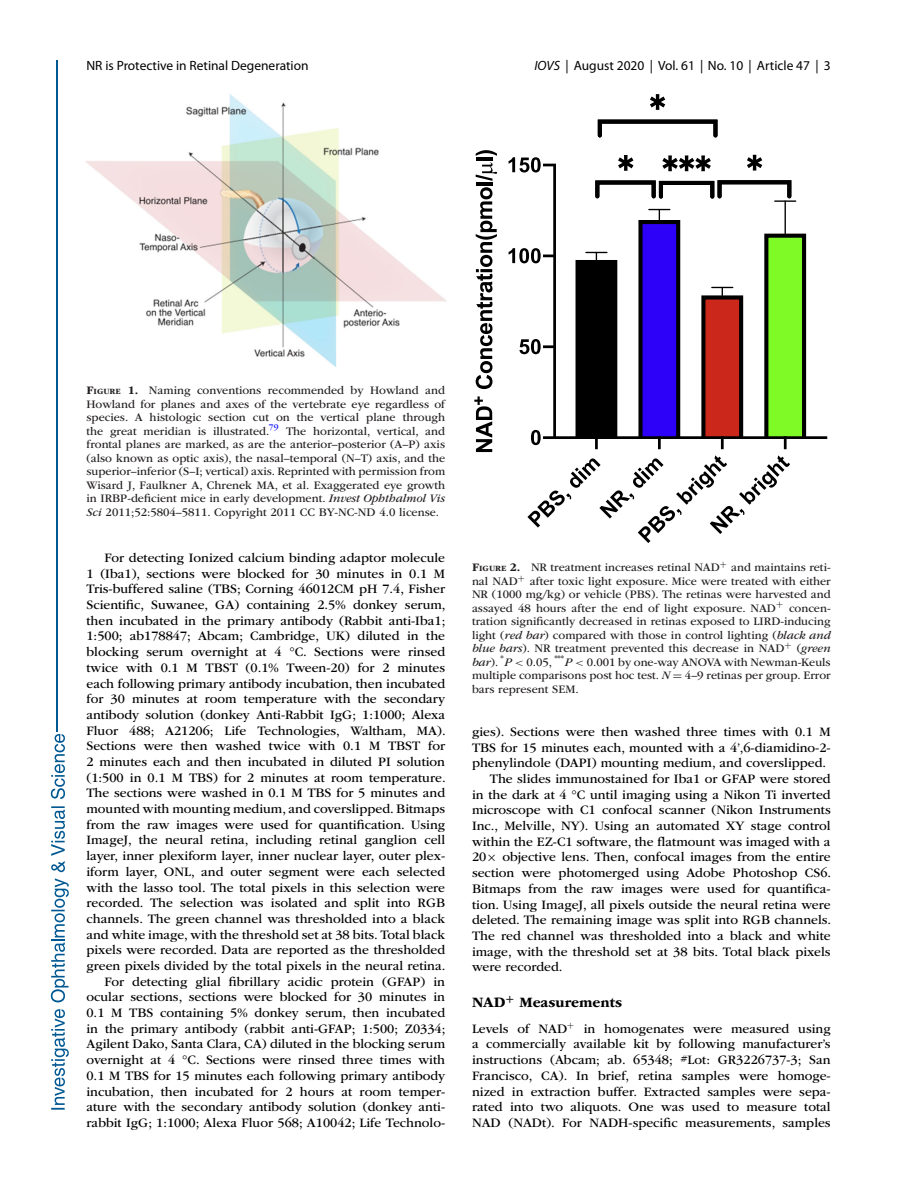
<style>
.page{position:relative;width:918px;height:1188px;background:#fff}
.page>*{position:absolute;margin:0;border:0;box-sizing:border-box;transform-origin:0 0}
.t1{font:700 15px "ITC Garamond Std";color:#000}
.t2{font:13.5px/15.8px "ITC Garamond Std";color:#000;text-align:right}
.t3{font:13.5px "Myriad Pro";color:#000}
.t4{font:12px/13.5px "ITC Garamond Std";color:#231f20;text-align:justify}
.s1{font-style:italic}
.s2{font-weight:700}
.s3{font-weight:700;font-size:8.4px}
.s4{font-family:"RMTMI"}
.s5{font-family:"MTSY"}
</style>
<div class="page">
<hr style="left:57px;top:60px;width:1px;height:672px;background:#005892">
<svg style="left:51px;top:734px;width:18px;height:376px"></svg>
<img style="left:86px;top:94px;width:360px;height:272px">
<div style="left:578px;top:262px;width:37px;height:176px;background:#000"></div>
<div style="left:576px;top:260px;width:41px;height:180px;border:4px solid #000"></div>
<div style="left:641px;top:222px;width:37px;height:216px;background:#2d00f7"></div>
<div style="left:638px;top:220px;width:42px;height:220px;border:4px solid #000"></div>
<div style="left:703px;top:297px;width:38px;height:141px;background:#cc271b"></div>
<div style="left:701px;top:295px;width:42px;height:145px;border:4px solid #000"></div>
<div style="left:766px;top:236px;width:38px;height:202px;background:#7ffa27"></div>
<div style="left:764px;top:234px;width:42px;height:206px;border:4px solid #000"></div>
<hr style="left:555px;top:436px;width:272px;height:3px;background:#000">
<svg style="left:595px;top:439px;width:3px;height:9px"></svg>
<svg style="left:658px;top:439px;width:3px;height:9px"></svg>
<svg style="left:721px;top:439px;width:3px;height:9px"></svg>
<svg style="left:784px;top:439px;width:3px;height:9px"></svg>
<svg style="left:527px;top:455px;width:263px;height:88px"></svg>
<hr style="left:553px;top:165px;width:3px;height:273px;background:#000">
<svg style="left:531px;top:430px;width:24px;height:15px"></svg>
<svg style="left:519px;top:339px;width:35px;height:15px"></svg>
<svg style="left:509px;top:248px;width:45px;height:15px"></svg>
<svg style="left:509px;top:157px;width:46px;height:16px"></svg>
<svg style="left:586px;top:252px;width:21px;height:8px"></svg>
<svg style="left:649px;top:209px;width:21px;height:11px"></svg>
<svg style="left:712px;top:287px;width:21px;height:8px"></svg>
<hr style="left:785px;top:201px;width:1px;height:33px;background:#000">
<hr style="left:775px;top:200px;width:21px;height:2px;background:#000">
<svg style="left:474px;top:396px;width:18px;height:56px"></svg>
<svg style="left:476px;top:187px;width:21px;height:202px"></svg>
<hr style="left:476px;top:182px;width:16px;height:3px;background:#000">
<svg style="left:476px;top:163px;width:21px;height:18px"></svg>
<hr style="left:476px;top:158px;width:16px;height:3px;background:#000">
<svg style="left:476px;top:150px;width:21px;height:6px"></svg>
<div style="left:659px;top:181px;width:55px;height:18px;border:4px solid #000"></div>
<svg style="left:662px;top:155px;width:49px;height:16px"></svg>
<div style="left:595px;top:180px;width:61px;height:18px;border:4px solid #000"></div>
<svg style="left:618px;top:155px;width:15px;height:16px"></svg>
<div style="left:718px;top:180px;width:73px;height:18px;border:4px solid #000"></div>
<svg style="left:747px;top:155px;width:15px;height:16px"></svg>
<div style="left:598px;top:120px;width:120px;height:18px;border:4px solid #000"></div>
<svg style="left:650px;top:94px;width:15px;height:16px"></svg>
<p class="t3" style="left:86px;top:57px;width:224px">NR is Protective in Retinal Degeneration</p>
<p class="t3" style="left:534px;top:57px;width:298px"><span class="s1">IOVS</span> | August 2020 | Vol. 61 | No. 10 | Article 47 | 3</p>
<p class="t4" style="left:86px;top:385px;width:360px"><span class="s2">F</span><span class="s3">IGURE</span> <span class="s2">1.</span> Naming conventions recommended by Howland and Howland for planes and axes of the vertebrate eye regardless of species. A histologic section cut on the vertical plane through the great meridian is illustrated.<sup>79</sup> The horizontal, vertical, and frontal planes are marked, as are the anterior–posterior (A–P) axis (also known as optic axis), the nasal–temporal (N–T) axis, and the superior–inferior (S–I; vertical) axis. Reprinted with permission from Wisard J, Faulkner A, Chrenek MA, et al. Exaggerated eye growth in IRBP-deficient mice in early development. <span class="s1">Invest Ophthalmol Vis Sci</span> 2011;52:5804–5811. Copyright 2011 CC BY-NC-ND 4.0 license.</p>
<p class="t2" style="left:86px;top:551px;width:361px">For detecting Ionized calcium binding adaptor molecule<br>1 (Iba1), sections were blocked for 30 minutes in 0.1 M Tris-buffered saline (TBS; Corning 46012CM pH 7.4, Fisher Scientific, Suwanee, GA) containing 2.5% donkey serum, then incubated in the primary antibody (Rabbit anti-Iba1; 1:500; ab178847; Abcam; Cambridge, UK) diluted in the blocking serum overnight at 4 °C. Sections were rinsed twice with 0.1 M TBST (0.1% Tween-20) for 2 minutes each following primary antibody incubation, then incubated for 30 minutes at room temperature with the secondary antibody solution (donkey Anti-Rabbit IgG; 1:1000; Alexa Fluor 488; A21206; Life Technologies, Waltham, MA).<br>Sections were then washed twice with 0.1 M TBST for 2 minutes each and then incubated in diluted PI solution (1:500 in 0.1 M TBS) for 2 minutes at room temperature.<br>The sections were washed in 0.1 M TBS for 5 minutes and mounted with mounting medium, and coverslipped. Bitmaps from the raw images were used for quantification. Using ImageJ, the neural retina, including retinal ganglion cell layer, inner plexiform layer, inner nuclear layer, outer plex&shy;iform layer, ONL, and outer segment were each selected with the lasso tool. The total pixels in this selection were recorded. The selection was isolated and split into RGB channels. The green channel was thresholded into a black and white image, with the threshold set at 38 bits. Total black pixels were recorded. Data are reported as the thresholded green pixels divided by the total pixels in the neural retina.<br>For detecting glial fibrillary acidic protein (GFAP) in ocular sections, sections were blocked for 30 minutes in 0.1 M TBS containing 5% donkey serum, then incubated in the primary antibody (rabbit anti-GFAP; 1:500; Z0334; Agilent Dako, Santa Clara, CA) diluted in the blocking serum overnight at 4 °C. Sections were rinsed three times with 0.1 M TBS for 15 minutes each following primary antibody incubation, then incubated for 2 hours at room temper&shy;ature with the secondary antibody solution (donkey anti&shy;rabbit IgG; 1:1000; Alexa Fluor 568; A10042; Life Technolo-</p>
<p class="t4" style="left:472px;top:562px;width:360px"><span class="s2">F</span><span class="s3">IGURE</span> <span class="s2">2.</span> NR treatment increases retinal NAD<sup>+</sup> and maintains reti&shy;nal NAD<sup>+</sup> after toxic light exposure. Mice were treated with either NR (1000 mg/kg) or vehicle (PBS). The retinas were harvested and assayed 48 hours after the end of light exposure. NAD<sup>+</sup> concen&shy;tration significantly decreased in retinas exposed to LIRD-inducing light (<span class="s1">red bar</span>) compared with those in control lighting (<span class="s1">black and blue bars</span>). NR treatment prevented this decrease in NAD<sup>+</sup> (<span class="s1">green bar</span>). <sup>*</sup><span class="s1">P</span> <span class="s4">&lt;</span> 0.05, <sup>***</sup><span class="s1">P</span> <span class="s4">&lt;</span> 0.001 by one-way ANOVA with Newman-Keuls multiple comparisons post hoc test. <span class="s1">N</span> <span class="s5">=</span> 4–9 retinas per group. Error bars represent SEM.</p>
<p class="t2" style="left:472px;top:725px;width:360px">gies). Sections were then washed three times with 0.1 M</p>
<p class="t2" style="left:472px;top:741px;width:360px">TBS for 15 minutes each, mounted with a 4’,6-diamidino-2-</p>
<p class="t2" style="left:472px;top:756px;width:356px">phenylindole (DAPI) mounting medium, and coverslipped.</p>
<p class="t2" style="left:490px;top:772px;width:342px">The slides immunostained for Iba1 or GFAP were stored</p>
<p class="t2" style="left:472px;top:788px;width:360px">in the dark at 4 °C until imaging using a Nikon Ti inverted</p>
<p class="t2" style="left:472px;top:803px;width:360px">microscope with C1 confocal scanner (Nikon Instruments</p>
<p class="t2" style="left:472px;top:819px;width:360px">Inc., Melville, NY). Using an automated XY stage control</p>
<p class="t2" style="left:472px;top:835px;width:360px">within the EZ-C1 software, the flatmount was imaged with a</p>
<p class="t2" style="left:472px;top:850px;width:360px">20<span class="s5">×</span> objective lens. Then, confocal images from the entire</p>
<p class="t2" style="left:472px;top:866px;width:361px">section were photomerged using Adobe Photoshop CS6.</p>
<p class="t2" style="left:472px;top:882px;width:360px">Bitmaps from the raw images were used for quantifica-</p>
<p class="t2" style="left:472px;top:897px;width:360px">tion. Using ImageJ, all pixels outside the neural retina were</p>
<p class="t2" style="left:472px;top:913px;width:361px">deleted. The remaining image was split into RGB channels.</p>
<p class="t2" style="left:472px;top:929px;width:360px">The red channel was thresholded into a black and white</p>
<p class="t2" style="left:472px;top:945px;width:360px">image, with the threshold set at 38 bits. Total black pixels</p>
<p class="t2" style="left:472px;top:960px;width:92px">were recorded.</p>
<p class="t1" style="left:472px;top:997px;width:152px">NAD<sup>+</sup> Measurements</p>
<p class="t2" style="left:472px;top:1022px;width:360px;text-align:justify">Levels of NAD<sup>+</sup> in homogenates were measured using a commercially available kit by following manufacturer’s instructions (Abcam; ab. 65348; #Lot: GR3226737-3; San Francisco, CA). In brief, retina samples were homoge&shy;nized in extraction buffer. Extracted samples were sepa&shy;rated into two aliquots. One was used to measure total NAD (NADt). For NADH-specific measurements, samples</p>
</div>
